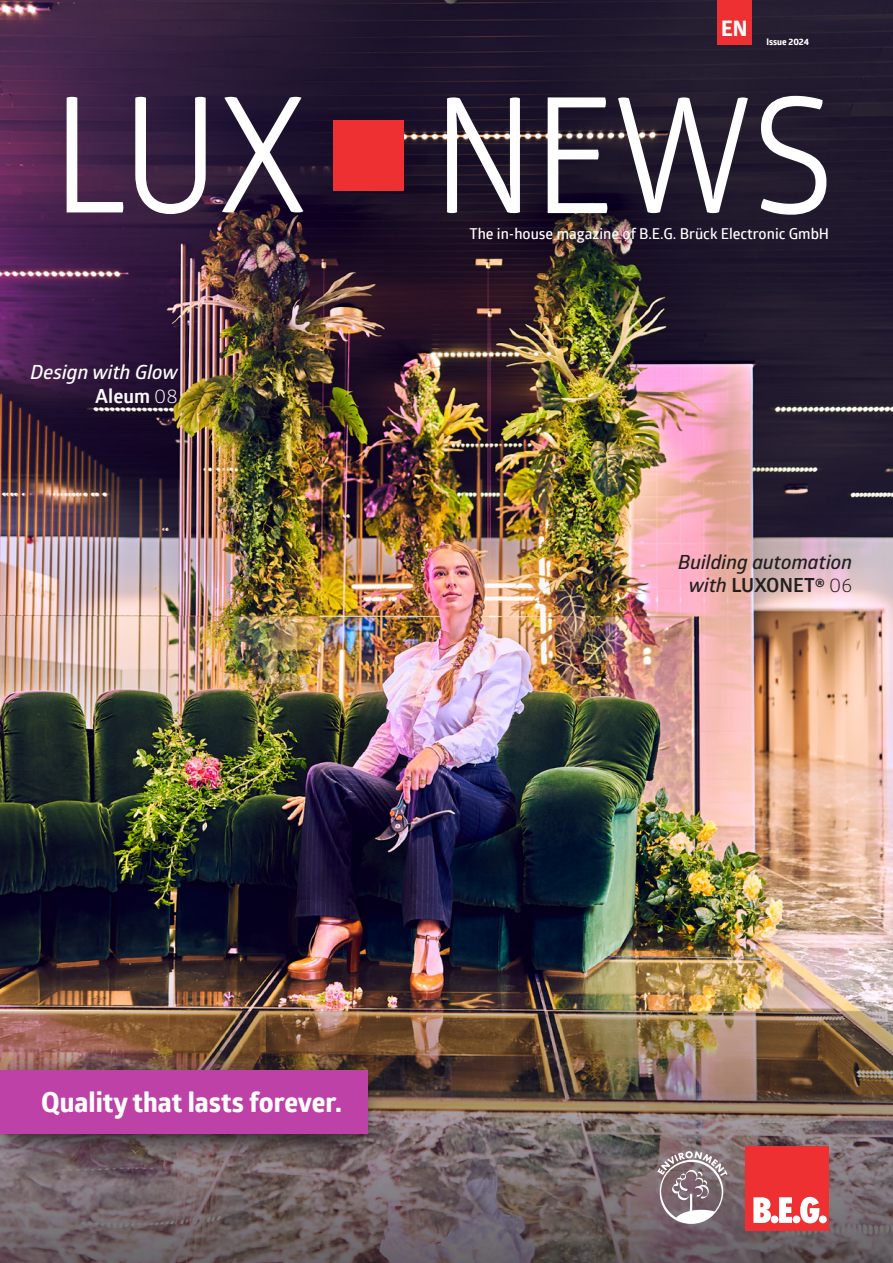
<style>
.page{position:relative;width:893px;height:1263px;background:#fff}
.page>*{position:absolute;margin:0;border:0;box-sizing:border-box;transform-origin:0 0}
.t1{font:160.65px "Glober";color:#fff;scale:.9 1}
.t2{font:700 27px "Globerx";color:#fff}
.t3{font:700 21px "Globerx";color:#fff}
.t4{font:italic 600 19.5px/23.4px "Glober";color:#231f20;text-align:center}
.t5{font:italic 600 19.5px/23.4px "Glober";color:#fff;text-align:right}
.t6{font:600 15px "Glober";color:#fff}
.t7{font:700 9px "Globerx";color:#fff}
.s1{font-weight:700;font-style:normal}
.s2{font-weight:400;font-style:normal}
</style>
<div class="page">
<img style="left:0;top:0;width:893px;height:1263px">
<img style="left:0;top:1053px;width:383px;height:111px">
<div style="left:0;top:1070px;width:368px;height:64px;background:#bd41a7"></div>
<svg style="left:657px;top:1151px;width:71px;height:76px"></svg>
<div style="left:745px;top:1146px;width:84px;height:85px;background:#ee3033"></div>
<svg style="left:753px;top:1197px;width:18px;height:26px"></svg>
<div style="left:771px;top:1215px;width:7px;height:8px;background:#fff;border-radius:50%"></div>
<svg style="left:779px;top:1197px;width:13px;height:26px"></svg>
<div style="left:792px;top:1215px;width:8px;height:8px;background:#fff;border-radius:50%"></div>
<svg style="left:800px;top:1197px;width:19px;height:26px"></svg>
<div style="left:819px;top:1215px;width:8px;height:8px;background:#fff;border-radius:50%"></div>
<div style="left:333px;top:120px;width:71px;height:71px;background:#ee3033"></div>
<div style="left:717px;top:0;width:34px;height:45px;background:#ee3033"></div>
<h3 class="t3" style="left:721px;top:13px;width:28px">EN</h3>
<p class="t7" style="left:766px;top:35px;width:44px">Issue 2024</p>
<h1 class="t1" style="left:53px;top:44px;width:869px">LUX NEWS</h1>
<p class="t6" style="left:469px;top:223px;width:361px">The in-house magazine of B.E.G. Brück Electronic GmbH</p>
<h3 class="t5" style="left:31px;top:360px;width:149px">Design with Glow<br><span class="s1">Aleum</span> <span class="s2">08</span></h3>
<h2 class="t2" style="left:41px;top:1083px;width:302px">Quality that lasts forever.</h2>
<h3 class="t4" style="left:678px;top:549px;width:175px">Building automation with <span class="s1">LUXONET®</span> <span class="s2">06</span></h3>
</div>
